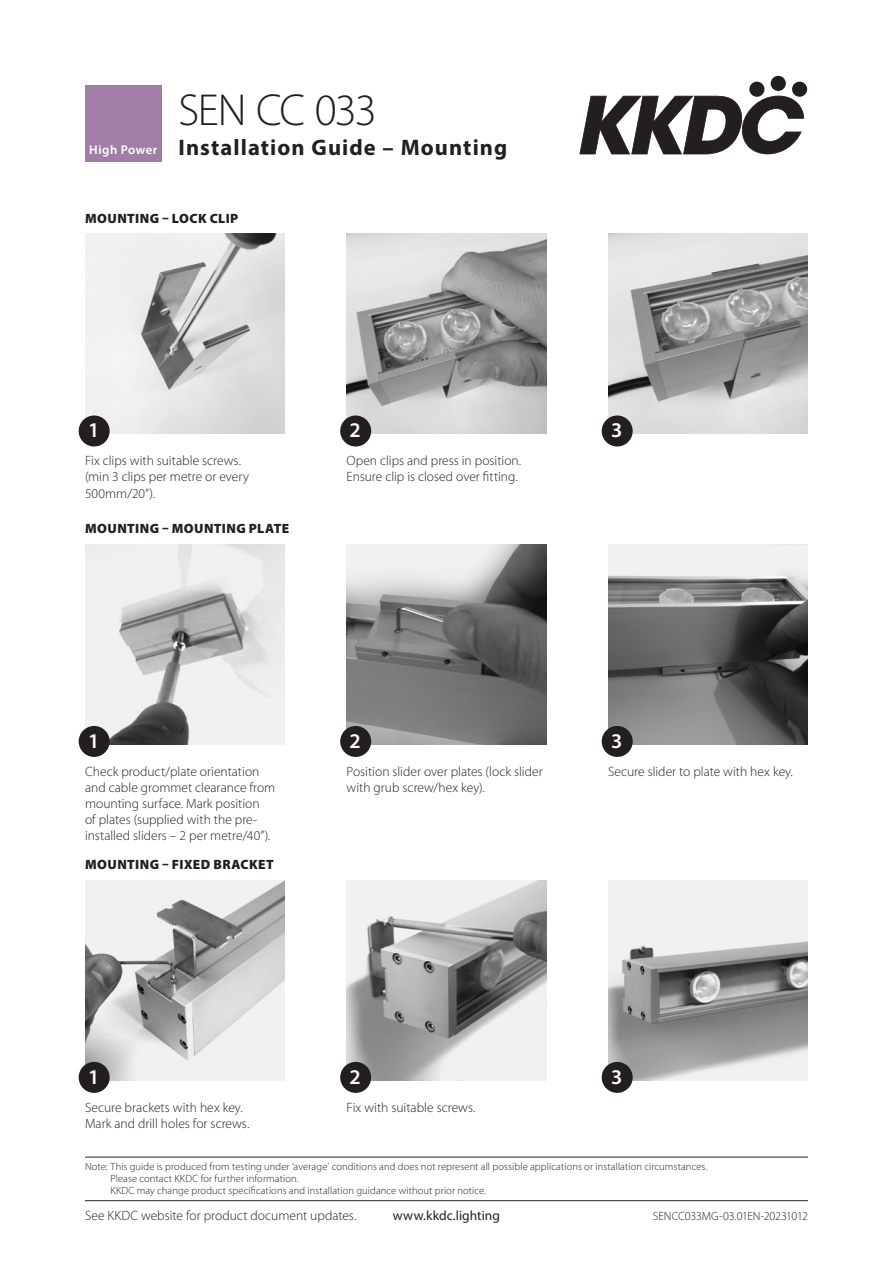
<style>
.page{position:relative;width:893px;height:1263px;background:#fff}
.page>*{position:absolute;margin:0;border:0;box-sizing:border-box;transform-origin:0 0}
.title_line1{font:300 45px "Myriad Pro";letter-spacing:-.045em;color:#231f20}
.title_line2{font:700 22.5px "Myriad Pro";letter-spacing:.045em;color:#231f20}
.sketch_number{font:600 21px "Myriad Pro";color:#fff}
.diagram_tab{font:300 13.5px/16.2px "Myriad Pro";color:#231f20}
.heading_-_sub{font:900 13.5px "Myriad Pro";letter-spacing:.03em;color:#231f20}
.t1{font:13.5px "Myriad Pro";letter-spacing:.005em;color:#231f20}
.t2{font:600 12.75px "Myriad Pro";letter-spacing:.04em;color:#fff}
.t3{font:300 12px "Myriad Pro";letter-spacing:-.02em;color:#231f20}
.t4{font:300 10.5px/12px "Myriad Pro";letter-spacing:.01em;color:#231f20}
</style>
<div class="page">
<svg style="left:579px;top:96px;width:225px;height:58px"></svg>
<svg style="left:749px;top:81px;width:16px;height:16px"></svg>
<div style="left:770px;top:76px;width:16px;height:15px;background:#231f20;border-radius:50%"></div>
<div style="left:792px;top:81px;width:15px;height:16px;background:#231f20;border-radius:50%"></div>
<div style="left:85px;top:85px;width:77px;height:77px;background:#a27ea6"></div>
<hr style="left:85px;top:1157px;width:723px;height:1px;background:#231f20">
<hr style="left:85px;top:1200px;width:723px;height:1px;background:#231f20">
<img style="left:85px;top:234px;width:200px;height:200px">
<img style="left:347px;top:234px;width:199px;height:200px">
<img style="left:608px;top:234px;width:200px;height:200px">
<img style="left:85px;top:544px;width:200px;height:200px">
<img style="left:347px;top:544px;width:199px;height:200px">
<img style="left:608px;top:544px;width:200px;height:200px">
<img style="left:85px;top:880px;width:200px;height:200px">
<img style="left:347px;top:880px;width:199px;height:200px">
<img style="left:608px;top:880px;width:200px;height:200px">
<div style="left:79px;top:415px;width:31px;height:31px;background:#231f20;border-radius:50%"></div>
<div style="left:340px;top:415px;width:31px;height:31px;background:#231f20;border-radius:50%"></div>
<div style="left:602px;top:415px;width:31px;height:31px;background:#231f20;border-radius:50%"></div>
<div style="left:79px;top:726px;width:31px;height:31px;background:#231f20;border-radius:50%"></div>
<div style="left:340px;top:726px;width:31px;height:31px;background:#231f20;border-radius:50%"></div>
<div style="left:602px;top:726px;width:31px;height:31px;background:#231f20;border-radius:50%"></div>
<div style="left:79px;top:1062px;width:31px;height:31px;background:#231f20;border-radius:50%"></div>
<div style="left:340px;top:1062px;width:31px;height:31px;background:#231f20;border-radius:50%"></div>
<div style="left:602px;top:1062px;width:31px;height:31px;background:#231f20;border-radius:50%"></div>
<p class="t2" style="left:89px;top:142px;width:70px">High Power</p>
<p class="title_line1" style="left:179px;top:83px;width:200px">SEN CC 033</p>
<p class="title_line2" style="left:179px;top:133px;width:330px">Installation Guide – Mounting</p>
<p class="heading_-_sub" style="left:85px;top:209px;width:155px">MOUNTING – LOCK CLIP</p>
<p class="sketch_number" style="left:88px;top:417px;width:13px">1</p>
<p class="sketch_number" style="left:350px;top:417px;width:13px">2</p>
<p class="sketch_number" style="left:611px;top:417px;width:13px">3</p>
<p class="diagram_tab" style="left:85px;top:452px;width:165px">Fix clips with suitable screws. (min 3 clips per metre or every<br>500mm/20”).</p>
<p class="diagram_tab" style="left:347px;top:452px;width:176px">Open clips and press in position.<br>Ensure clip is closed over fitting.</p>
<p class="heading_-_sub" style="left:85px;top:520px;width:206px">MOUNTING – MOUNTING PLATE</p>
<p class="sketch_number" style="left:88px;top:727px;width:13px">1</p>
<p class="sketch_number" style="left:350px;top:727px;width:13px">2</p>
<p class="sketch_number" style="left:611px;top:727px;width:13px">3</p>
<p class="diagram_tab" style="left:85px;top:763px;width:192px">Check product/plate orientation and cable grommet clearance from mounting surface. Mark position<br>of plates (supplied with the pre&shy;installed sliders – 2 per metre/40”).</p>
<p class="diagram_tab" style="left:347px;top:763px;width:198px">Position slider over plates (lock slider with grub screw/hex key).</p>
<p class="diagram_tab" style="left:608px;top:763px;width:186px">Secure slider to plate with hex key.</p>
<p class="heading_-_sub" style="left:85px;top:855px;width:190px">MOUNTING – FIXED BRACKET</p>
<p class="sketch_number" style="left:88px;top:1063px;width:13px">1</p>
<p class="sketch_number" style="left:350px;top:1063px;width:13px">2</p>
<p class="sketch_number" style="left:611px;top:1063px;width:13px">3</p>
<p class="diagram_tab" style="left:85px;top:1099px;width:166px">Secure brackets with hex key.<br>Mark and drill holes for screws.</p>
<p class="diagram_tab" style="left:347px;top:1099px;width:130px">Fix with suitable screws.</p>
<p class="t4" style="left:111px;top:1160px;width:598px;text-indent:-26px">Note: This guide is produced from testing under ‘average’ conditions and does not represent all possible applications or installation circumstances.<br>Please contact KKDC for further information.<br>KKDC may change product specifications and installation guidance without prior notice.</p>
<p class="diagram_tab" style="left:85px;top:1208px;width:273px">See KKDC website for product document updates.</p>
<p class="t1" style="left:393px;top:1207px;width:109px">www.kkdc.lighting</p>
<p class="t3" style="left:653px;top:1209px;width:156px">SENCC033MG-03.01EN-20231012</p>
</div>
